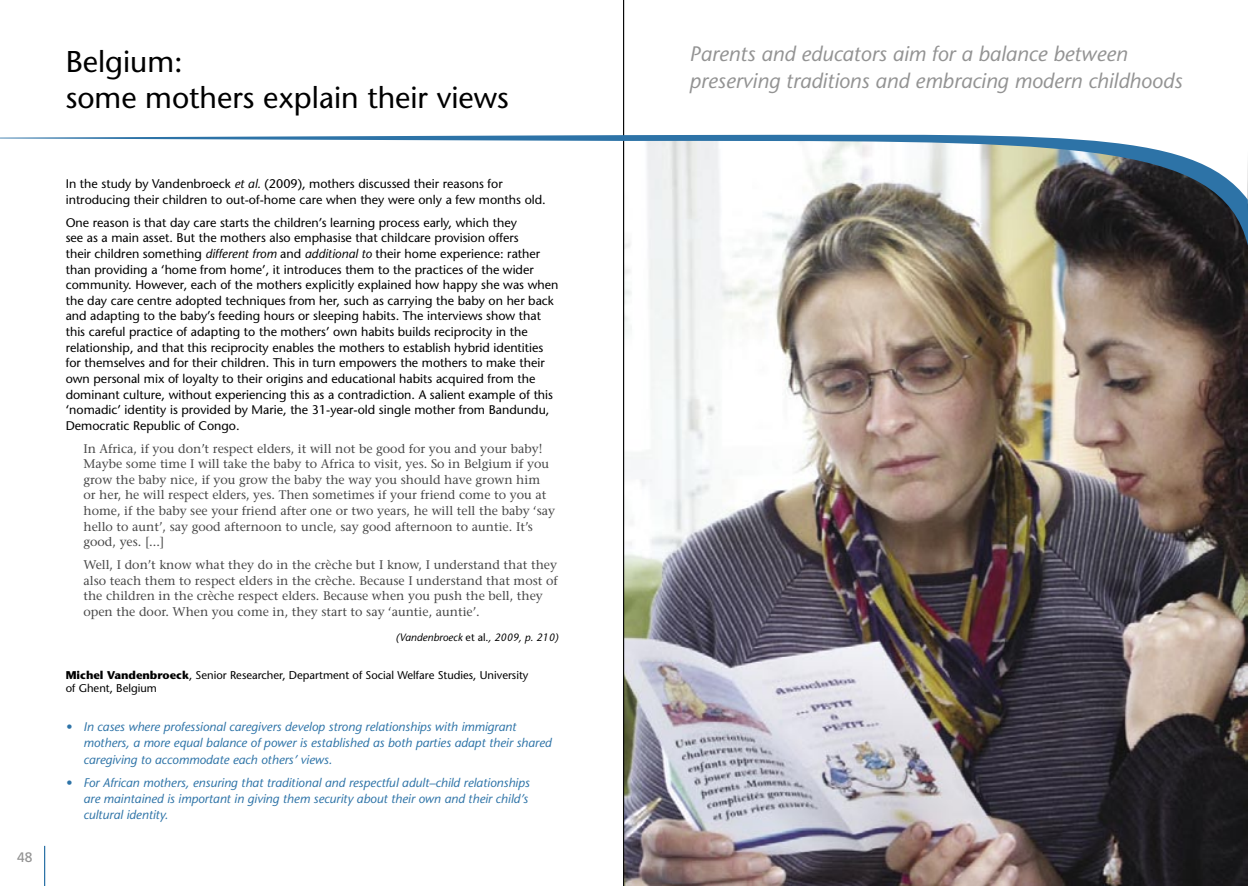
<style>
.page{position:relative;width:1248px;height:886px;background:#fff}
.page>*{position:absolute;margin:0;border:0;box-sizing:border-box;transform-origin:0 0}
.t1{font:30px/36px "Stone Sans";color:#000}
.t2{font:italic 21px/27.2px "Stone Sans";color:#939393}
.t3{font:13.75px "Frutiger";color:#939393}
.t4{font:12.5px/15.6px "Stone Sans";color:#000}
.t5{font:12.5px/15.6px "Stone Serif";color:#484848}
.t6{font:italic 12.5px/16.2px "Stone Sans";color:#2d73a7}
.t7{font:11.25px/13.5px "Stone Sans";color:#000}
.t8{font:italic 10.62px "Stone Sans";color:#000}
.s1{font-style:italic}
.s2{font-style:normal}
.s3{font-weight:700}
</style>
<div class="page">
<hr style="left:44px;top:846px;width:1px;height:40px;background:#2d73a7">
<img style="left:624px;top:246px;width:623px;height:640px">
<hr style="left:623px;top:0;width:1px;height:886px;background:#000">
<svg style="left:0;top:125px;width:1247px;height:121px"></svg>
<p class="t3" style="left:17px;top:849px;width:17px">48</p>
<h1 class="t1" style="left:66px;top:44px;width:444px">Belgium:<br>some mothers explain their views</h1>
<h2 class="t2" style="left:689px;top:40px;width:494px">Parents and educators aim for a balance between preserving traditions and embracing modern childhoods</h2>
<p class="t4" style="left:66px;top:176px;width:481px">In the study by Vandenbroeck <span class="s1">et al.</span> (2009), mothers discussed their reasons for introducing their children to out-of-home care when they were only a few months old.</p>
<p class="t4" style="left:66px;top:215px;width:494px">One reason is that day care starts the children’s learning process early, which they<br>see as a main asset. But the mothers also emphasise that childcare provision offers<br>their children something <span class="s1">different from</span> and <span class="s1">additional to</span> their home experience: rather than providing a ‘home from home’, it introduces them to the practices of the wider community. However, each of the mothers explicitly explained how happy she was when the day care centre adopted techniques from her, such as carrying the baby on her back and adapting to the baby’s feeding hours or sleeping habits. The interviews show that this careful practice of adapting to the mothers’ own habits builds reciprocity in the relationship, and that this reciprocity enables the mothers to establish hybrid identities for themselves and for their children. This in turn empowers the mothers to make their own personal mix of loyalty to their origins and educational habits acquired from the dominant culture, without experiencing this as a contradiction. A salient example of this ‘nomadic’ identity is provided by Marie, the 31-year-old single mother from Bandundu, Democratic Republic of Congo.</p>
<p class="t5" style="left:83px;top:440px;width:473px">In Africa, if you don’t respect elders, it will not be good for you and your baby!<br>Maybe some time I will take the baby to Africa to visit, yes. So in Belgium if you grow the baby nice, if you grow the baby the way you should have grown him or her, he will respect elders, yes. Then sometimes if your friend come to you at home, if the baby see your friend after one or two years, he will tell the baby ‘say hello to aunt’, say good afternoon to uncle, say good afternoon to auntie. It’s good, yes. [...]</p>
<p class="t5" style="left:83px;top:557px;width:476px">Well, I don’t know what they do in the crèche but I know, I understand that they also teach them to respect elders in the crèche. Because I understand that most of the children in the crèche respect elders. Because when you push the bell, they open the door. When you come in, they start to say ‘auntie, auntie’.</p>
<p class="t8" style="left:396px;top:630px;width:164px">(Vandenbroeck <span class="s2">et al.</span>, 2009, p. 210)</p>
<p class="t7" style="left:66px;top:668px;width:464px"><span class="s3">Michel Vandenbroeck</span>, Senior Researcher, Department of Social Welfare Studies, University of Ghent, Belgium</p>
<p class="t6" style="left:83px;top:719px;width:469px;text-indent:-18px">• In cases where professional caregivers develop strong relationships with immigrant mothers, a more equal balance of power is established as both parties adapt their shared caregiving to accommodate each others’ views.</p>
<p class="t6" style="left:83px;top:774px;width:447px;text-indent:-18px">• For African mothers, ensuring that traditional and respectful adult–child relationships are maintained is important in giving them security about their own and their child’s cultural identity.</p>
</div>
